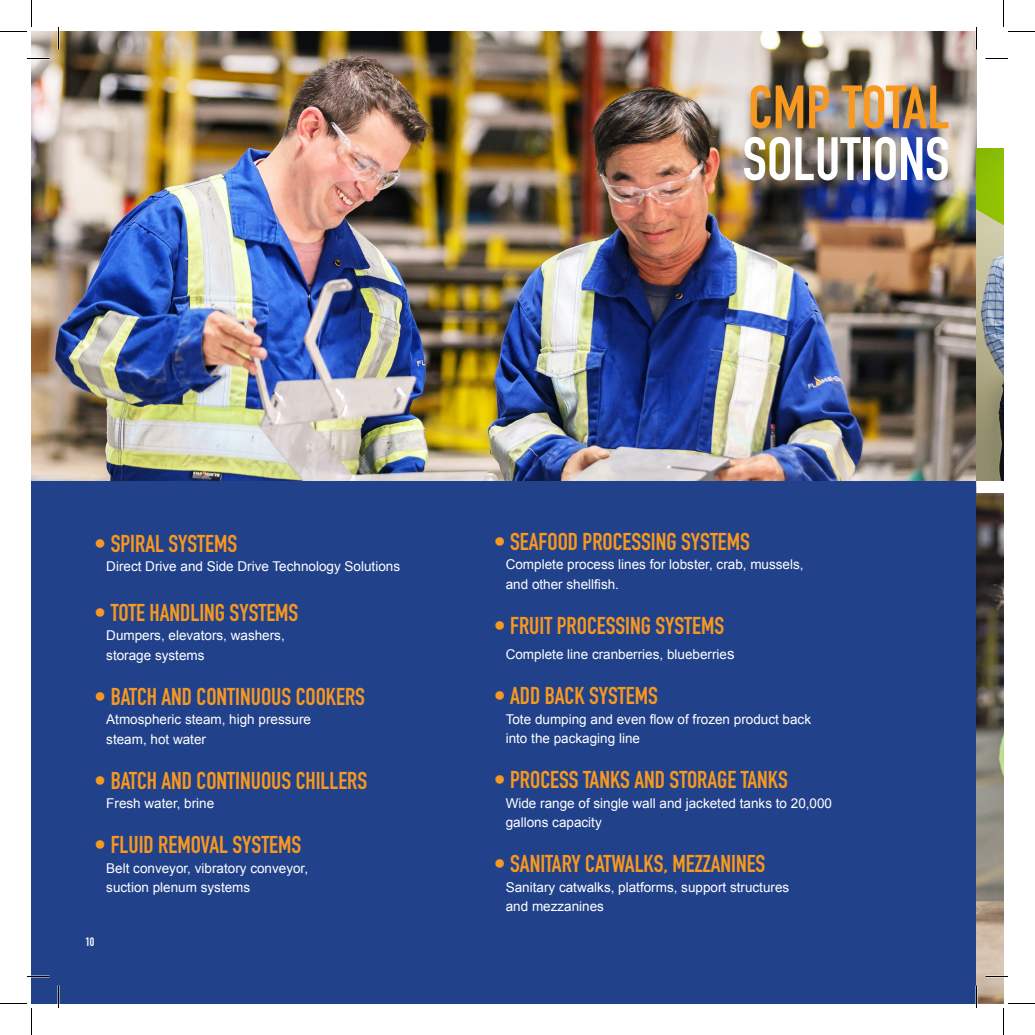
<style>
.page{position:relative;width:1035px;height:1035px;background:#fff}
.page>*{position:absolute;margin:0;border:0;box-sizing:border-box;transform-origin:0 0}
.t1{font:700 60.15px "DIN Condensed";color:#fff}
.t2{font:700 60.15px "DIN Condensed";letter-spacing:-.005em;color:#f79821}
.t3{font:700 24px "DIN Condensed";color:#f79821}
.t4{font:13.5px/19.5px "Arial";color:#fff}
.t5{font:700 12px "DIN Condensed";color:#fff}
.s1{font-size:15px}
</style>
<div class="page">
<img style="left:32px;top:32px;width:944px;height:449px">
<img style="left:976px;top:148px;width:28px;height:333px">
<img style="left:976px;top:494px;width:28px;height:510px">
<div style="left:32px;top:481px;width:944px;height:523px;background:#21428b"></div>
<svg style="left:27px;top:58px;width:23px;height:1px"></svg>
<svg style="left:986px;top:58px;width:22px;height:1px"></svg>
<svg style="left:27px;top:976px;width:23px;height:1px"></svg>
<svg style="left:986px;top:976px;width:22px;height:1px"></svg>
<svg style="left:58px;top:27px;width:1px;height:23px"></svg>
<svg style="left:58px;top:986px;width:1px;height:22px"></svg>
<svg style="left:976px;top:27px;width:1px;height:23px"></svg>
<svg style="left:976px;top:986px;width:1px;height:22px"></svg>
<svg style="left:0;top:0;width:32px;height:32px"></svg>
<svg style="left:0;top:1003px;width:32px;height:32px"></svg>
<svg style="left:1003px;top:0;width:32px;height:32px"></svg>
<svg style="left:1003px;top:1003px;width:32px;height:32px"></svg>
<p class="t2" style="left:748px;top:67px;width:203px">CMP TOTAL</p>
<p class="t1" style="left:742px;top:119px;width:209px">SOLUTIONS</p>
<p class="t3" style="left:94px;top:527px;width:144px">• SPIRAL SYSTEMS</p>
<p class="t4" style="left:106px;top:557px;width:295px">Direct Drive and Side Drive Technology Solutions</p>
<p class="t3" style="left:94px;top:596px;width:206px">• TOTE HANDLING SYSTEMS</p>
<p class="t4" style="left:106px;top:626px;width:180px">Dumpers, elevators, washers,</p>
<p class="t4" style="left:106px;top:645px;width:100px">storage systems</p>
<p class="t3" style="left:94px;top:680px;width:272px">• BATCH AND CONTINUOUS COOKERS</p>
<p class="t4" style="left:106px;top:710px;width:206px">Atmospheric steam, high pressure</p>
<p class="t4" style="left:106px;top:729px;width:101px">steam, hot water</p>
<p class="t3" style="left:94px;top:764px;width:274px">• BATCH AND CONTINUOUS CHILLERS</p>
<p class="t4" style="left:106px;top:794px;width:110px">Fresh water, brine</p>
<p class="t3" style="left:94px;top:829px;width:208px">• FLUID REMOVAL SYSTEMS</p>
<p class="t4" style="left:106px;top:858px;width:203px">Belt conveyor, vibratory conveyor,</p>
<p class="t4" style="left:106px;top:878px;width:146px">suction plenum systems</p>
<p class="t5" style="left:86px;top:934px;width:10px">10</p>
<p class="t3" style="left:494px;top:525px;width:258px">• SEAFOOD PROCESSING SYSTEMS</p>
<p class="t4" style="left:506px;top:555px;width:299px">Complete process lines for lobster, crab, mussels,</p>
<p class="t4" style="left:506px;top:574px;width:115px">and other shellfish.</p>
<p class="t3" style="left:494px;top:609px;width:232px">• FRUIT PROCESSING SYSTEMS</p>
<p class="t4" style="left:506px;top:645px;width:230px">Complete line cranberries, blueberrie<span class="s1">s</span></p>
<p class="t3" style="left:494px;top:680px;width:166px">• ADD BACK SYSTEMS</p>
<p class="t4" style="left:506px;top:709px;width:307px">Tote dumping and even flow of frozen product back</p>
<p class="t4" style="left:506px;top:729px;width:136px">into the packaging line</p>
<p class="t3" style="left:494px;top:764px;width:296px">• PROCESS TANKS AND STORAGE TANKS</p>
<p class="t4" style="left:506px;top:793px;width:328px">Wide range of single wall and jacketed tanks to 20,000 gallons capacity</p>
<p class="t3" style="left:494px;top:848px;width:273px">• SANITARY CATWALKS, MEZZANINES</p>
<p class="t4" style="left:506px;top:877px;width:285px">Sanitary catwalks, platforms, support structures</p>
<p class="t4" style="left:506px;top:897px;width:100px">and mezzanines</p>
</div>
